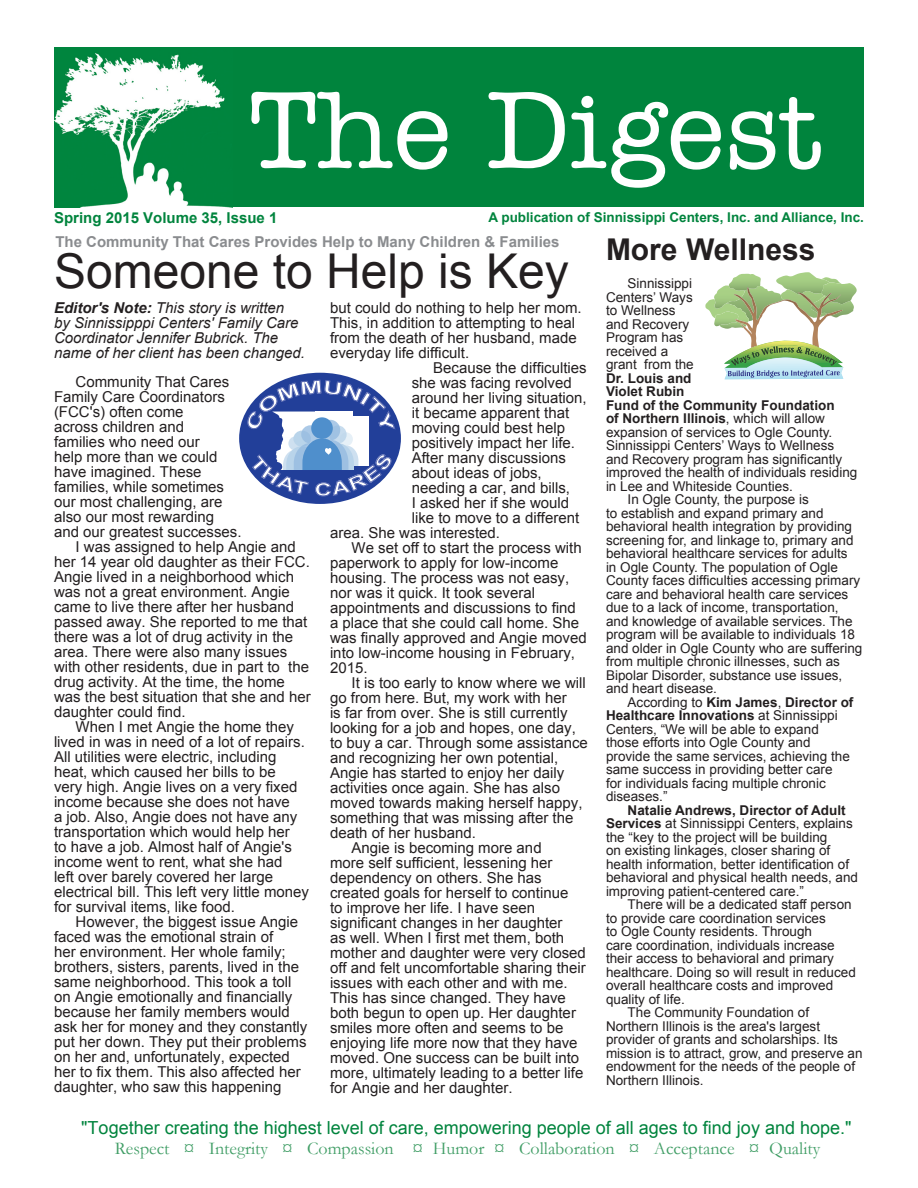
<style>
.page{position:relative;width:918px;height:1188px;background:#fff}
.page>*{position:absolute;margin:0;border:0;box-sizing:border-box;transform-origin:0 0}
.Main_Story_Body_Text{font:48px "Arial";color:#231f20}
.t1{font:700 30px "Arial";color:#231f20}
.Main_Story_Body_Text-2{font:18px "Arial";color:#00843d}
.Main_Story_Body_Text-3{font:18px "Garamond";color:#419e66}
.Main_Story_Body_Text-4{font:15px/15px "Arial";color:#231f20}
.Main_Story_Body_Text-5{font:italic 15px/15px "Arial";color:#231f20}
.Main_Story_Body_Text-6{font:700 15px "Arial";color:#8a8c8f}
.Main_Story_Body_Text-7{font:700 15px "Arial";color:#00843d}
.BODY_TEXT_GENERAL{font:13.5px/13.5px "Arial";color:#231f20}
.t2{font:700 13.5px "Arial";color:#00843d}
.s1{font-weight:700}
</style>
<div class="page">
<div style="left:239px;top:373px;width:162px;height:131px;background:#223f99;border-radius:50%"></div>
<svg style="left:705px;top:272px;width:152px;height:107px"></svg>
<div style="left:54px;top:48px;width:810px;height:159px;background:#00843d"></div>
<svg style="left:251px;top:92px;width:196px;height:78px"></svg>
<svg style="left:489px;top:92px;width:76px;height:76px"></svg>
<svg style="left:571px;top:96px;width:150px;height:92px"></svg>
<svg style="left:730px;top:97px;width:91px;height:73px"></svg>
<img style="left:54px;top:53px;width:173px;height:154px">
<svg style="left:246px;top:380px;width:149px;height:116px"></svg>
<p class="t2" style="left:488px;top:209px;width:377px">A publication of Sinnissippi Centers, Inc. and Alliance, Inc.</p>
<p class="Main_Story_Body_Text-7" style="left:54px;top:208px;width:225px">Spring 2015 Volume 35, Issue 1</p>
<p class="Main_Story_Body_Text-6" style="left:55px;top:232px;width:506px">The Community That Cares Provides Help to Many Children &amp; Families</p>
<p class="Main_Story_Body_Text" style="left:54px;top:240px;width:516px">Someone to Help is Key</p>
<p class="t1" style="left:606px;top:229px;width:211px">More Wellness</p>
<p class="BODY_TEXT_GENERAL" style="left:606px;top:277px;width:253px;text-indent:22px">Sinnissippi<br>Centers’ Ways<br>to Wellness<br>and Recovery<br>Program has<br>received a<br>grant from the<br><span class="s1">Dr. Louis and<br>Violet Rubin<br>Fund of the Community Foundation<br>of Northern Illinois</span>, which will allow expansion of services to Ogle County.<br>Sinnissippi Centers’ Ways to Wellness and Recovery program has significantly improved the health of individuals residing in Lee and Whiteside Counties.</p>
<p class="BODY_TEXT_GENERAL" style="left:606px;top:493px;width:258px;text-indent:22px">In Ogle County, the purpose is<br>to establish and expand primary and behavioral health integration by providing screening for, and linkage to, primary and behavioral healthcare services for adults<br>in Ogle County. The population of Ogle County faces difficulties accessing primary care and behavioral health care services due to a lack of income, transportation, and knowledge of available services. The program will be available to individuals 18 and older in Ogle County who are suffering from multiple chronic illnesses, such as Bipolar Disorder, substance use issues, and heart disease.</p>
<p class="BODY_TEXT_GENERAL" style="left:606px;top:696px;width:249px;text-indent:22px">According to <span class="s1">Kim James</span>, <span class="s1">Director of Healthcare Innovations</span> at Sinnissippi Centers, “We will be able to expand those efforts into Ogle County and provide the same services, achieving the same success in providing better care<br>for individuals facing multiple chronic diseases.”</p>
<p class="BODY_TEXT_GENERAL" style="left:606px;top:804px;width:254px;text-indent:22px"><span class="s1">Natalie Andrews, Director of Adult Services</span> at Sinnissippi Centers, explains the “key to the project will be building<br>on existing linkages, closer sharing of health information, better identification of behavioral and physical health needs, and improving patient-centered care.”</p>
<p class="BODY_TEXT_GENERAL" style="left:606px;top:898px;width:251px;text-indent:22px">There will be a dedicated staff person to provide care coordination services<br>to Ogle County residents. Through<br>care coordination, individuals increase their access to behavioral and primary healthcare. Doing so will result in reduced overall healthcare costs and improved quality of life.</p>
<p class="BODY_TEXT_GENERAL" style="left:606px;top:1006px;width:258px;text-indent:22px">The Community Foundation of Northern Illinois is the area's largest provider of grants and scholarships. Its mission is to attract, grow, and preserve an endowment for the needs of the people of Northern Illinois.</p>
<p class="Main_Story_Body_Text-4" style="left:330px;top:301px;width:253px">but could do nothing to help her mom.<br>This, in addition to attempting to heal from the death of her husband, made everyday life difficult.</p>
<p class="Main_Story_Body_Text-4" style="left:433px;top:361px;width:155px">Because the difficulties</p>
<p class="Main_Story_Body_Text-4" style="left:412px;top:376px;width:162px">she was facing revolved</p>
<p class="Main_Story_Body_Text-4" style="left:412px;top:391px;width:177px">around her living situation,</p>
<p class="Main_Story_Body_Text-4" style="left:412px;top:406px;width:159px">it became apparent that</p>
<p class="Main_Story_Body_Text-4" style="left:412px;top:421px;width:155px">moving could best help</p>
<p class="Main_Story_Body_Text-4" style="left:412px;top:436px;width:165px">positively impact her life.</p>
<p class="Main_Story_Body_Text-4" style="left:412px;top:451px;width:156px">After many discussions</p>
<p class="Main_Story_Body_Text-4" style="left:412px;top:466px;width:132px">about ideas of jobs,</p>
<p class="Main_Story_Body_Text-4" style="left:412px;top:481px;width:160px">needing a car, and bills,</p>
<p class="Main_Story_Body_Text-4" style="left:412px;top:496px;width:159px">I asked her if she would</p>
<p class="Main_Story_Body_Text-4" style="left:412px;top:511px;width:169px">like to move to a different</p>
<p class="Main_Story_Body_Text-4" style="left:330px;top:526px;width:172px">area. She was interested.</p>
<p class="Main_Story_Body_Text-4" style="left:330px;top:541px;width:258px;text-indent:22px">We set off to start the process with paperwork to apply for low-income housing. The process was not easy, nor was it quick. It took several appointments and discussions to find a place that she could call home. She was finally approved and Angie moved into low-income housing in February,<br>2015.</p>
<p class="Main_Story_Body_Text-4" style="left:330px;top:676px;width:259px;text-indent:22px">It is too early to know where we will go from here. But, my work with her<br>is far from over. She is still currently looking for a job and hopes, one day, to buy a car. Through some assistance and recognizing her own potential, Angie has started to enjoy her daily activities once again. She has also moved towards making herself happy, something that was missing after the death of her husband.</p>
<p class="Main_Story_Body_Text-4" style="left:330px;top:841px;width:257px;text-indent:22px">Angie is becoming more and<br>more self sufficient, lessening her dependency on others. She has created goals for herself to continue<br>to improve her life. I have seen significant changes in her daughter<br>as well. When I first met them, both mother and daughter were very closed off and felt uncomfortable sharing their issues with each other and with me.<br>This has since changed. They have both begun to open up. Her daughter smiles more often and seems to be enjoying life more now that they have moved. One success can be built into more, ultimately leading to a better life for Angie and her daughter.</p>
<p class="Main_Story_Body_Text-5" style="left:54px;top:301px;width:252px"><span class="s1">Editor's Note:</span> This story is written<br>by Sinnissipppi Centers' Family Care Coordinator Jennifer Bubrick. The name of her client has been changed.</p>
<p class="Main_Story_Body_Text-4" style="left:54px;top:374px;width:189px;text-indent:22px">Community That Cares<br>Family Care Coordinators (FCC's) often come<br>across children and<br>families who need our<br>help more than we could have imagined. These families, while sometimes our most challenging, are also our most rewarding and our greatest successes.</p>
<p class="Main_Story_Body_Text-4" style="left:54px;top:539px;width:258px;text-indent:22px">I was assigned to help Angie and her 14 year old daughter as their FCC.<br>Angie lived in a neighborhood which was not a great environment. Angie came to live there after her husband passed away. She reported to me that there was a lot of drug activity in the area. There were also many issues with other residents, due in part to the drug activity. At the time, the home was the best situation that she and her daughter could find.</p>
<p class="Main_Story_Body_Text-4" style="left:54px;top:719px;width:257px;text-indent:22px">When I met Angie the home they lived in was in need of a lot of repairs.<br>All utilities were electric, including heat, which caused her bills to be<br>very high. Angie lives on a very fixed income because she does not have<br>a job. Also, Angie does not have any transportation which would help her<br>to have a job. Almost half of Angie's income went to rent, what she had<br>left over barely covered her large electrical bill. This left very little money for survival items, like food.</p>
<p class="Main_Story_Body_Text-4" style="left:54px;top:914px;width:255px;text-indent:22px">However, the biggest issue Angie faced was the emotional strain of<br>her environment. Her whole family; brothers, sisters, parents, lived in the same neighborhood. This took a toll on Angie emotionally and financially because her family members would ask her for money and they constantly put her down. They put their problems on her and, unfortunately, expected her to fix them. This also affected her daughter, who saw this happening</p>
<p class="Main_Story_Body_Text-2" style="left:81px;top:1116px;width:772px">"Together creating the highest level of care, empowering people of all ages to find joy and hope."</p>
<p class="Main_Story_Body_Text-3" style="left:115px;top:1136px;width:707px">Respect ¤ Integrity ¤ Compassion ¤ Humor ¤ Collaboration ¤ Acceptance ¤ Quality</p>
</div>
